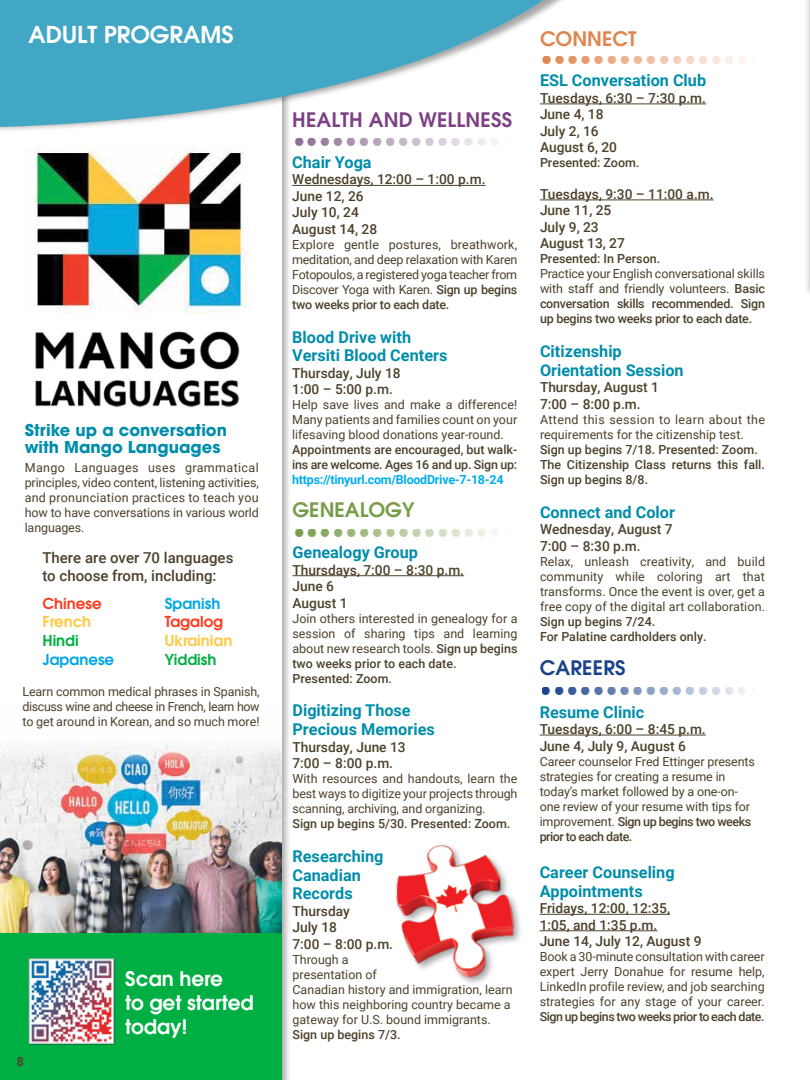
<style>
.page{position:relative;width:810px;height:1080px;background:#fff}
.page>*{position:absolute;margin:0;border:0;box-sizing:border-box;transform-origin:0 0}
.t1{font:700 41.88px "Futura BT";color:#df854f}
.t2{font:700 41.88px "Futura BT";color:#8f6c95}
.t3{font:700 41.88px "Futura BT";color:#789c4a}
.t4{font:700 41.88px "Futura BT";color:#1a428a}
.t5{font:600 23.38px "Avant Garde";color:#fff}
.t6{font:600 20px/24px "ITC Avant Garde Pro";color:#fff}
.t7{font:600 20px "Avant Garde";letter-spacing:.01em;color:#7c4182}
.t8{font:600 20px "Avant Garde";color:#789c4a}
.t9{font:600 20px "Avant Garde";color:#df854f}
.t10{font:600 20px "Avant Garde";letter-spacing:.01em;color:#1a428a}
.t11{font:700 16.25px/18.8px "Roboto";color:#008dab}
.t12{font:700 16.25px/17.5px "ITC Avant Garde Pro";color:#008dab}
.t13{font:500 15px/18px "Roboto";color:#4c412a}
.t14{font:600 15px "ITC Avant Garde Pro";color:#fec842}
.t15{font:600 15px "ITC Avant Garde Pro";color:#00a8e1}
.t16{font:600 15px "ITC Avant Garde Pro";color:#ff3a1f}
.t17{font:600 15px "ITC Avant Garde Pro";color:#01ae42}
.t18{font:500 13.75px/16.5px "Roboto";color:#4c412a}
.t19{font:12.5px/15px "Roboto";color:#4c412a;text-align:justify}
.t20{font:500 12.5px/15px "Roboto";color:#4c412a}
.t21{font:700 12.5px "Roboto";letter-spacing:-.02em;color:#00aeef}
.t22{font:500 12.5px "Roboto";letter-spacing:-.04em;color:#4c412a}
.t23{font:700 12.5px "Roboto";color:#4c412a}
.s1{font-weight:500}
.s2{font-weight:400}
</style>
<div class="page">
<div style="left:803px;top:0;width:7px;height:298px;background:#000;opacity:.35"></div>
<div style="left:0;top:0;width:292px;height:1080px;background:#000;opacity:.35"></div>
<div style="left:0;top:0;width:281px;height:1080px;background:#fff"></div>
<svg style="left:0;top:0;width:608px;height:143px;fill:#42a7c5"></svg>
<hr style="left:540px;top:104px;width:166px;height:1px;background:#4c412a">
<hr style="left:540px;top:200px;width:174px;height:1px;background:#4c412a">
<hr style="left:292px;top:185px;width:194px;height:1px;background:#4c412a">
<hr style="left:292px;top:575px;width:172px;height:1px;background:#4c412a">
<hr style="left:540px;top:735px;width:166px;height:1px;background:#4c412a">
<hr style="left:540px;top:914px;width:130px;height:1px;background:#4c412a">
<hr style="left:540px;top:930px;width:117px;height:1px;background:#4c412a">
<img style="left:35px;top:146px;width:211px;height:167px">
<img style="left:35px;top:331px;width:205px;height:77px">
<img style="left:0;top:743px;width:281px;height:191px">
<div style="left:0;top:934px;width:281px;height:146px;background:#00af43"></div>
<div style="left:29px;top:958px;width:87px;height:87px;background:#000;opacity:.35"></div>
<img style="left:31px;top:961px;width:81px;height:80px">
<div style="left:29px;top:959px;width:85px;height:84px;border:1px solid #b1b4b6"></div>
<div style="left:395px;top:843px;width:128px;height:143px;background:#000;opacity:.35"></div>
<img style="left:395px;top:843px;width:123px;height:136px">
<h2 class="t5" style="left:29px;top:19px;width:206px">ADULT PROGRAMS</h2>
<h3 class="t12" style="left:25px;top:421px;width:204px">Strike up a conversation with Mango Languages</h3>
<p class="t19" style="left:25px;top:460px;width:236px">Mango Languages uses grammatical principles, video content, listening activities, and pronunciation practices to teach you how to have conversations in various world languages.</p>
<p class="t13" style="left:42px;top:548px;width:192px">There are over 70 languages to choose from, including:</p>
<p class="t16" style="left:42px;top:593px;width:61px">Chinese</p>
<p class="t14" style="left:42px;top:612px;width:50px">French</p>
<p class="t17" style="left:42px;top:631px;width:38px">Hindi</p>
<p class="t15" style="left:42px;top:650px;width:73px">Japanese</p>
<p class="t19" style="left:22px;top:684px;width:239px">Learn common medical phrases in Spanish, discuss wine and cheese in French, learn how to get around in Korean, and so much more!</p>
<p class="t15" style="left:165px;top:593px;width:57px">Spanish</p>
<p class="t16" style="left:165px;top:612px;width:60px">Tagalog</p>
<p class="t14" style="left:165px;top:631px;width:69px">Ukrainian</p>
<p class="t17" style="left:165px;top:650px;width:53px">Yiddish</p>
<p class="t23" style="left:17px;top:1052px;width:9px">8</p>
<h3 class="t6" style="left:125px;top:967px;width:130px">Scan here<br>to get started today!</h3>
<h3 class="t7" style="left:292px;top:106px;width:222px">HEALTH AND WELLNESS</h3>
<h1 class="t2" style="left:292px;top:106px;width:224px">.................</h1>
<h3 class="t11" style="left:292px;top:152px;width:81px">Chair Yoga</h3>
<p class="t18" style="left:292px;top:171px;width:195px">Wednesdays, 12:00 – 1:00 p.m.<br>June 12, 26<br>July 10, 24<br>August 14, 28</p>
<p class="t19" style="left:292px;top:236px;width:227px">Explore gentle postures, breathwork, meditation, and deep relaxation with Karen Fotopoulos, a registered yoga teacher from Discover Yoga with Karen. <span class="s1">Sign up begins two weeks prior to each date.</span></p>
<h3 class="t11" style="left:292px;top:327px;width:157px">Blood Drive with<br>Versiti Blood Centers</h3>
<p class="t18" style="left:292px;top:364px;width:110px">Thursday, July 18<br>1:00 – 5:00 p.m.</p>
<p class="t19" style="left:292px;top:397px;width:226px">Help save lives and make a difference!<br>Many patients and families count on your lifesaving blood donations year-round.</p>
<p class="t20" style="left:292px;top:442px;width:226px">Appointments are encouraged, but walk&shy;ins are welcome. Ages 16 and up. Sign up:</p>
<p class="t21" style="left:292px;top:471px;width:213px">https://tinyurl.com/BloodDrive-7-18-24</p>
<h3 class="t8" style="left:292px;top:497px;width:123px">GENEALOGY</h3>
<h1 class="t3" style="left:292px;top:497px;width:224px">.................</h1>
<h3 class="t11" style="left:292px;top:542px;width:127px">Genealogy Group</h3>
<p class="t18" style="left:292px;top:561px;width:173px">Thursdays, 7:00 – 8:30 p.m.<br>June 6<br>August 1</p>
<p class="t19" style="left:292px;top:610px;width:227px;text-align:left">Join others interested in genealogy for a session of sharing tips and learning about new research tools. <span class="s1">Sign up begins two weeks prior to each date.<br>Presented: Zoom.</span></p>
<h3 class="t11" style="left:292px;top:701px;width:144px">Digitizing Those<br>Precious Memories</h3>
<p class="t18" style="left:292px;top:738px;width:115px">Thursday, June 13<br>7:00 – 8:00 p.m.</p>
<p class="t19" style="left:292px;top:771px;width:227px">With resources and handouts, learn the best ways to digitize your projects through scanning, archiving, and organizing.</p>
<p class="t20" style="left:292px;top:816px;width:219px">Sign up begins 5/30. Presented: Zoom.</p>
<h3 class="t11" style="left:292px;top:846px;width:93px">Researching<br>Canadian<br>Records</h3>
<p class="t18" style="left:292px;top:902px;width:102px">Thursday<br>July 18<br>7:00 – 8:00 p.m.</p>
<p class="t19" style="left:292px;top:952px;width:222px;text-align:left">Through a<br>presentation of<br>Canadian history and immigration, learn how this neighboring country became a gateway for U.S. bound immigrants.</p>
<p class="t20" style="left:292px;top:1027px;width:110px">Sign up begins 7/3.</p>
<h3 class="t9" style="left:540px;top:25px;width:98px">CONNECT</h3>
<h1 class="t1" style="left:540px;top:24px;width:224px">.................</h1>
<h3 class="t11" style="left:540px;top:71px;width:168px">ESL Conversation Club</h3>
<p class="t18" style="left:540px;top:89px;width:168px">Tuesdays, 6:30 – 7:30 p.m.<br>June 4, 18<br>July 2, 16<br>August 6, 20</p>
<p class="t20" style="left:540px;top:155px;width:101px">Presented: Zoom.</p>
<p class="t18" style="left:540px;top:185px;width:175px">Tuesdays, 9:30 – 11:00 a.m.<br>June 11, 25<br>July 9, 23<br>August 13, 27</p>
<p class="t20" style="left:540px;top:251px;width:122px">Presented: In Person.</p>
<p class="t20" style="left:540px;top:266px;width:227px;text-align:justify"><span class="s2">Practice your English conversational skills with staff and friendly volunteers.</span> Basic conversation skills recommended. Sign up begins two weeks prior to each date.</p>
<h3 class="t11" style="left:540px;top:341px;width:145px">Citizenship<br>Orientation Session</h3>
<p class="t18" style="left:540px;top:379px;width:120px">Thursday, August 1<br>7:00 – 8:00 p.m.</p>
<p class="t19" style="left:540px;top:411px;width:227px">Attend this session to learn about the requirements for the citizenship test.</p>
<p class="t20" style="left:540px;top:441px;width:226px">Sign up begins 7/18. Presented: Zoom.<br>The Citizenship Class returns this fall.<br>Sign up begins 8/8.</p>
<h3 class="t11" style="left:540px;top:502px;width:137px">Connect and Color</h3>
<p class="t18" style="left:540px;top:520px;width:134px">Wednesday, August 7<br>7:00 – 8:30 p.m.</p>
<p class="t19" style="left:540px;top:553px;width:227px">Relax, unleash creativity, and build community while coloring art that transforms. Once the event is over, get a free copy of the digital art collaboration.</p>
<p class="t20" style="left:540px;top:613px;width:168px">Sign up begins 7/24.<br>For Palatine cardholders only.</p>
<h3 class="t10" style="left:540px;top:654px;width:87px">CAREERS</h3>
<h1 class="t4" style="left:540px;top:655px;width:224px">.................</h1>
<h3 class="t11" style="left:540px;top:702px;width:106px">Resume Clinic</h3>
<p class="t18" style="left:540px;top:720px;width:168px">Tuesdays, 6:00 – 8:45 p.m.<br>June 4, July 9, August 6</p>
<p class="t19" style="left:540px;top:753px;width:217px;text-align:left">Career counselor Fred Ettinger presents strategies for creating a resume in today’s market followed by a one-on&shy;one review of your resume with tips for improvement. <span class="s1">Sign up begins two weeks prior to each date.</span></p>
<h3 class="t11" style="left:540px;top:862px;width:136px">Career Counseling<br>Appointments</h3>
<p class="t18" style="left:540px;top:900px;width:163px">Fridays, 12:00, 12:35,<br>1:05, and 1:35 p.m.<br>June 14, July 12, August 9</p>
<p class="t19" style="left:540px;top:949px;width:227px">Book a 30-minute consultation with career expert Jerry Donahue for resume help, LinkedIn profile review, and job searching strategies for any stage of your career.</p>
<p class="t22" style="left:540px;top:1008px;width:226px">Sign up begins two weeks prior to each date.</p>
</div>
